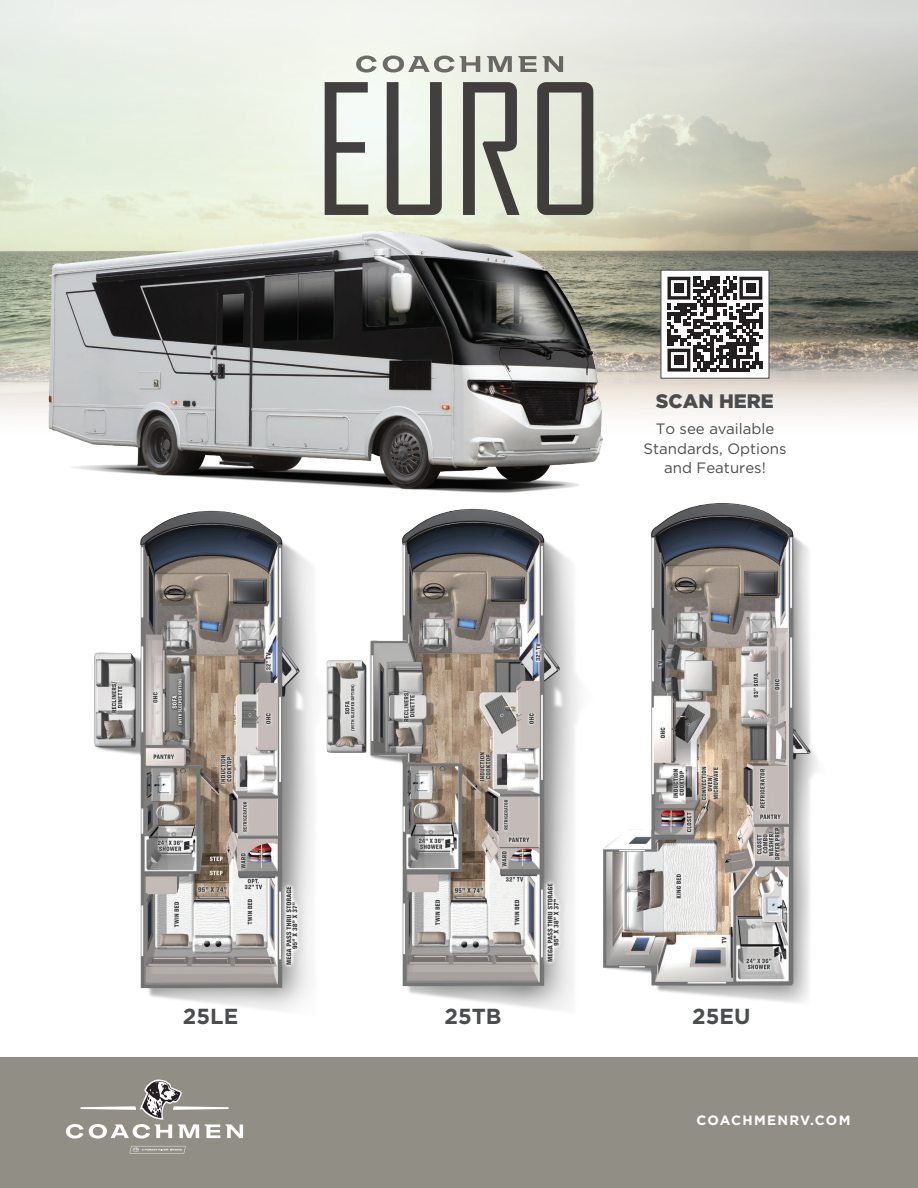
<style>
.page{position:relative;width:918px;height:1188px;background:#fff}
.page>*{position:absolute;margin:0;border:0;box-sizing:border-box;transform-origin:0 0}
.t1{font:700 21.75px "Gotham";color:#4b4c4d}
.t2{font:900 19.5px "Gotham";color:#4b4c4d}
.t3{font:15px/19.5px "Gotham";color:#4b4c4d;text-align:center}
.t4{font:700 13.5px "Gotham";letter-spacing:.1em;color:#fff}
</style>
<div class="page">
<div style="left:0;top:1058px;width:918px;height:130px;background:#908e85"></div>
<svg style="left:66px;top:1080px;width:177px;height:59px"></svg>
<svg style="left:130px;top:1146px;width:56px;height:8px"></svg>
<svg style="left:0;top:0;width:918px;height:330px;background:#d3d5c8"></svg>
<svg style="left:0;top:330px;width:918px;height:87px;background:#cbc6bc"></svg>
<div style="left:661px;top:270px;width:108px;height:108px;background:#fff"></div>
<svg style="left:667px;top:277px;width:95px;height:95px"></svg>
<div style="left:674px;top:283px;width:10px;height:10px;background:#231f20"></div>
<div style="left:746px;top:283px;width:10px;height:10px;background:#231f20"></div>
<div style="left:674px;top:355px;width:10px;height:10px;background:#231f20"></div>
<div style="left:661px;top:270px;width:108px;height:109px;border:1px solid #4b4c4d"></div>
<svg style="left:356px;top:56px;width:21px;height:17px"></svg>
<svg style="left:383px;top:56px;width:97px;height:17px;background:#b8b9b2"></svg>
<svg style="left:486px;top:56px;width:26px;height:16px"></svg>
<svg style="left:518px;top:56px;width:45px;height:16px"></svg>
<svg style="left:325px;top:82px;width:43px;height:128px"></svg>
<svg style="left:387px;top:82px;width:55px;height:128px"></svg>
<svg style="left:463px;top:82px;width:57px;height:128px;background:#979990"></svg>
<svg style="left:537px;top:82px;width:56px;height:128px;background:#94958c"></svg>
<img style="left:37px;top:210px;width:580px;height:252px">
<img style="left:72px;top:462px;width:229px;height:549px">
<img style="left:301px;top:459px;width:315px;height:550px">
<img style="left:568px;top:469px;width:250px;height:540px">
<h2 class="t2" style="left:656px;top:388px;width:120px">SCAN HERE</h2>
<p class="t3" style="left:643px;top:419px;width:145px">To see available<br>Standards, Options and Features!</p>
<h1 class="t1" style="left:183px;top:1002px;width:57px">25LE</h1>
<h1 class="t1" style="left:445px;top:1002px;width:59px">25TB</h1>
<h1 class="t1" style="left:692px;top:1002px;width:60px">25EU</h1>
<p class="t4" style="left:696px;top:1111px;width:156px">COACHMENRV.COM</p>
</div>
